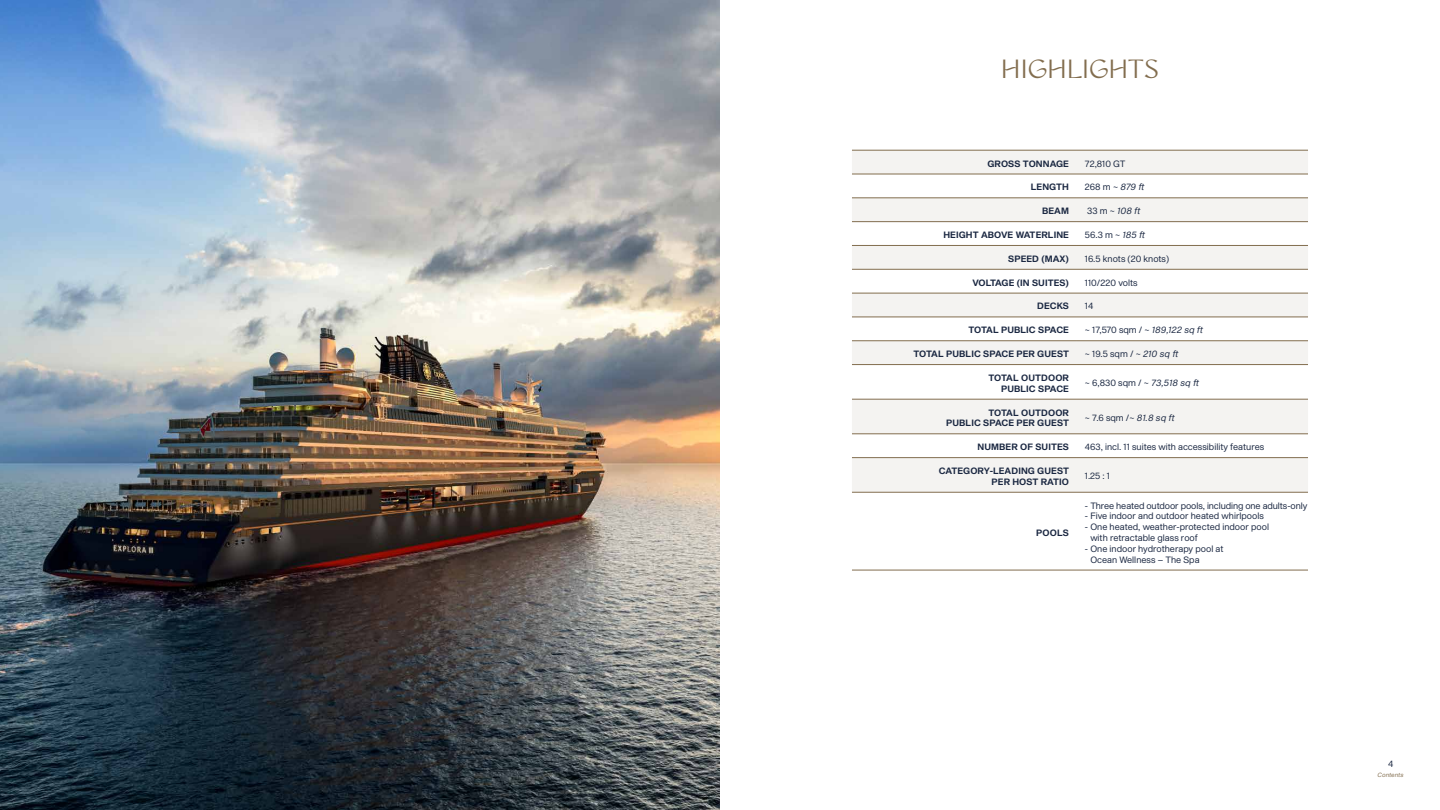
<style>
.page{position:relative;width:1440px;height:810px;background:#fff}
.page>*{position:absolute;margin:0;border:0;box-sizing:border-box;transform-origin:0 0}
.t1{font:24px "WT Monarch Nova";color:#826d4e}
.t2{font:9px/10.8px "Shapiro 35 Feather";color:#1a2741}
.t3{font:300 9px/10.8px "Shapiro 65";letter-spacing:.01em;color:#1a2741;text-align:right}
.t4{font:9px "Shapiro 36 Inclined Text";color:#1a2741}
.t5{font:6px "Shapiro 36 Inclined Text";color:#826d4e}
.s1{font-family:"Shapiro 36 Inclined Text"}
.s2{font-family:"Shapiro 35 Feather"}
</style>
<div class="page">
<img style="left:0;top:0;width:720px;height:810px">
<div style="left:852px;top:151px;width:456px;height:23px;background:#f4f3f1"></div>
<svg style="left:852px;top:197px;width:456px;height:373px"></svg>
<hr style="left:852px;top:174px;width:225px;height:1px;background:#826d4e">
<hr style="left:1077px;top:174px;width:231px;height:1px;background:#826d4e">
<hr style="left:852px;top:245px;width:225px;height:1px;background:#826d4e">
<hr style="left:1077px;top:245px;width:231px;height:1px;background:#826d4e">
<hr style="left:852px;top:150px;width:225px;height:1px;background:#826d4e">
<hr style="left:1077px;top:150px;width:231px;height:1px;background:#826d4e">
<hr style="left:852px;top:269px;width:225px;height:1px;background:#826d4e">
<hr style="left:1077px;top:269px;width:231px;height:1px;background:#826d4e">
<hr style="left:852px;top:570px;width:225px;height:1px;background:#826d4e">
<hr style="left:852px;top:198px;width:225px;height:1px;background:#826d4e">
<hr style="left:1077px;top:570px;width:231px;height:1px;background:#826d4e">
<hr style="left:1077px;top:198px;width:231px;height:1px;background:#826d4e">
<hr style="left:852px;top:221px;width:225px;height:1px;background:#826d4e">
<hr style="left:1077px;top:221px;width:231px;height:1px;background:#826d4e">
<hr style="left:852px;top:293px;width:225px;height:1px;background:#826d4e">
<hr style="left:1077px;top:293px;width:231px;height:1px;background:#826d4e">
<hr style="left:852px;top:317px;width:225px;height:1px;background:#826d4e">
<hr style="left:1077px;top:317px;width:231px;height:1px;background:#826d4e">
<hr style="left:852px;top:341px;width:225px;height:1px;background:#826d4e">
<hr style="left:1077px;top:341px;width:231px;height:1px;background:#826d4e">
<hr style="left:852px;top:364px;width:225px;height:1px;background:#826d4e">
<hr style="left:1077px;top:364px;width:231px;height:1px;background:#826d4e">
<hr style="left:852px;top:399px;width:225px;height:1px;background:#826d4e">
<hr style="left:1077px;top:399px;width:231px;height:1px;background:#826d4e">
<hr style="left:852px;top:434px;width:225px;height:1px;background:#826d4e">
<hr style="left:1077px;top:434px;width:231px;height:1px;background:#826d4e">
<hr style="left:852px;top:457px;width:225px;height:1px;background:#826d4e">
<hr style="left:1077px;top:457px;width:231px;height:1px;background:#826d4e">
<hr style="left:852px;top:492px;width:225px;height:1px;background:#826d4e">
<hr style="left:1077px;top:492px;width:231px;height:1px;background:#826d4e">
<h1 class="t1" style="left:1001px;top:53px;width:159px">HIGHLIGHTS</h1>
<p class="t3" style="left:987px;top:158px;width:83px">GROSS TONNAGE</p>
<p class="t2" style="left:1085px;top:158px;width:42px">72,810 GT</p>
<p class="t3" style="left:1031px;top:182px;width:40px">LENGTH</p>
<p class="t2" style="left:1085px;top:182px;width:61px">268 m ~ <span class="s1">879 ft</span></p>
<p class="t3" style="left:1042px;top:206px;width:28px">BEAM</p>
<p class="t4" style="left:1087px;top:205px;width:55px"><span class="s2">33 m ~</span> 108 ft</p>
<p class="t3" style="left:943px;top:230px;width:127px">HEIGHT ABOVE WATERLINE</p>
<p class="t2" style="left:1085px;top:230px;width:62px">56.3 m ~ <span class="s1">185 ft</span></p>
<p class="t3" style="left:1008px;top:254px;width:62px">SPEED (MAX)</p>
<p class="t2" style="left:1085px;top:254px;width:86px">16.5 knots (20 knots)</p>
<p class="t3" style="left:972px;top:277px;width:98px">VOLTAGE (IN SUITES)</p>
<p class="t2" style="left:1085px;top:277px;width:54px">110/220 volts</p>
<p class="t3" style="left:1037px;top:301px;width:33px">DECKS</p>
<p class="t2" style="left:1085px;top:301px;width:10px">14</p>
<p class="t3" style="left:968px;top:325px;width:102px">TOTAL PUBLIC SPACE</p>
<p class="t2" style="left:1085px;top:325px;width:120px">~ 17,570 sqm / ~ <span class="s1">189,122 sq ft</span></p>
<p class="t3" style="left:913px;top:349px;width:157px">TOTAL PUBLIC SPACE PER GUEST</p>
<p class="t2" style="left:1085px;top:349px;width:95px">~ 19.5 sqm / ~ <span class="s1">210 sq ft</span></p>
<p class="t3" style="left:988px;top:373px;width:82px">TOTAL OUTDOOR<br>PUBLIC SPACE</p>
<p class="t2" style="left:1085px;top:378px;width:116px">~ 6,830 sqm / ~ <span class="s1">73,518 sq ft</span></p>
<p class="t3" style="left:946px;top:407px;width:124px">TOTAL OUTDOOR<br>PUBLIC SPACE PER GUEST</p>
<p class="t2" style="left:1085px;top:413px;width:91px">~ 7.6 sqm /~ <span class="s1">81.8 sq ft</span></p>
<p class="t3" style="left:977px;top:442px;width:93px">NUMBER OF SUITES</p>
<p class="t2" style="left:1085px;top:442px;width:181px">463, incl. 11 suites with accessibility features</p>
<p class="t3" style="left:939px;top:466px;width:132px">CATEGORY-LEADING GUEST<br>PER HOST RATIO</p>
<p class="t2" style="left:1085px;top:471px;width:27px">1.25 : 1</p>
<p class="t3" style="left:1036px;top:527px;width:34px">POOLS</p>
<p class="t2" style="left:1085px;top:500px;width:224px">- Three heated outdoor pools, including one adults-only</p>
<p class="t2" style="left:1085px;top:511px;width:181px">- Five indoor and outdoor heated whirlpools</p>
<p class="t2" style="left:1090px;top:522px;width:180px;text-indent:-5px">- One heated, weather-protected indoor pool with retractable glass roof</p>
<p class="t2" style="left:1090px;top:544px;width:135px;text-indent:-5px">- One indoor hydrotherapy pool at<br>Ocean Wellness – The Spa</p>
<p class="t2" style="left:1388px;top:759px;width:7px">4</p>
<p class="t5" style="left:1378px;top:771px;width:28px">Contents</p>
</div>
